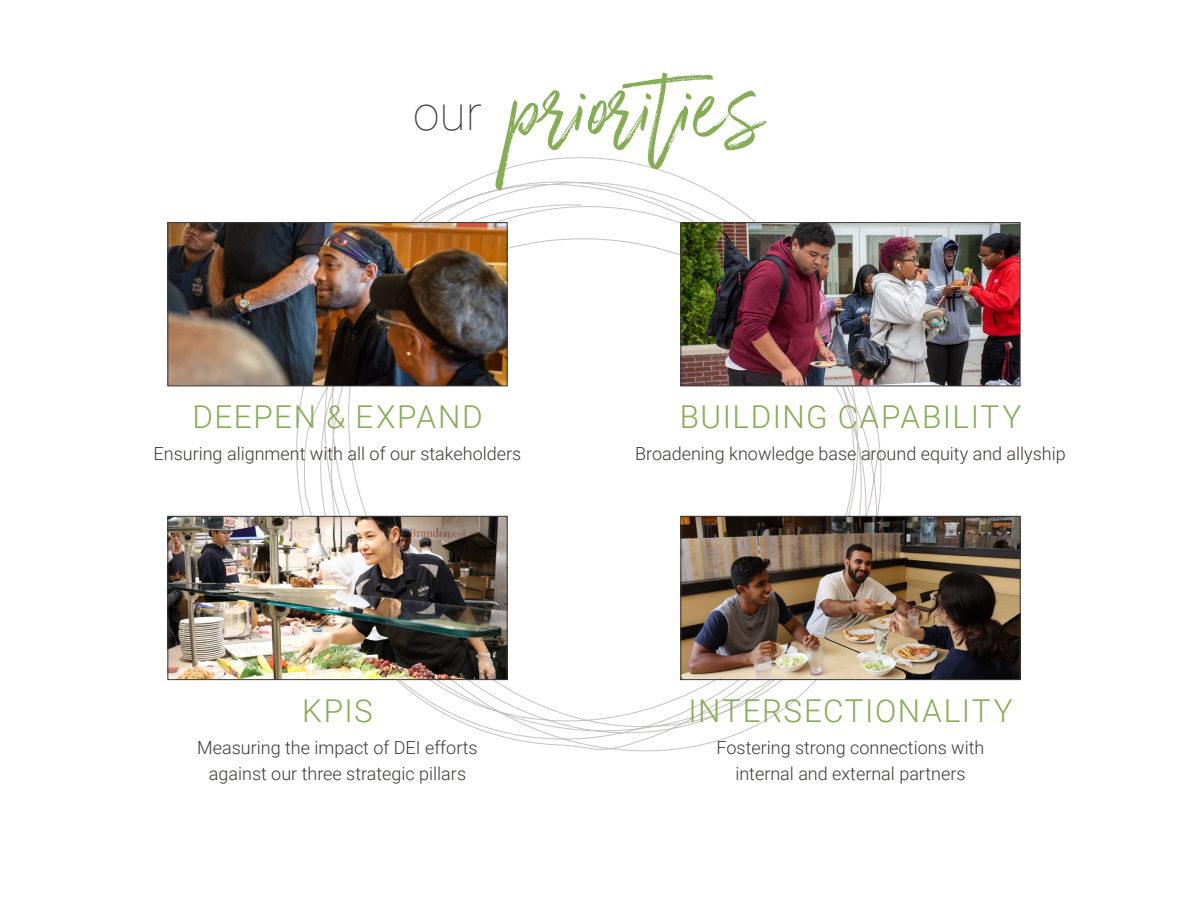
<style>
.page{position:relative;width:1188px;height:918px;background:#fff}
.page>*{position:absolute;margin:0;border:0;box-sizing:border-box;transform-origin:0 0}
.t1{font:180px "Wilderness Typeface";color:#85ad54}
.t2{font:100 48px "Roboto";color:#3d3936}
.t3{font:300 31.5px "Roboto";letter-spacing:.05em;color:#85ad54}
.t4{font:300 18px/25.5px "Roboto";color:#3d3936;text-align:center}
</style>
<div class="page">
<svg style="left:296px;top:157px;width:587px;height:595px"></svg>
<img style="left:169px;top:224px;width:337px;height:160px">
<div style="left:167px;top:222px;width:341px;height:164px;border:1px solid #3d3936"></div>
<img style="left:682px;top:224px;width:337px;height:160px">
<div style="left:680px;top:222px;width:341px;height:164px;border:1px solid #3d3936"></div>
<img style="left:169px;top:518px;width:337px;height:160px">
<div style="left:167px;top:516px;width:341px;height:164px;border:1px solid #3d3936"></div>
<img style="left:682px;top:518px;width:337px;height:160px">
<div style="left:680px;top:516px;width:341px;height:164px;border:1px solid #3d3936"></div>
<h2 class="t2" style="left:413px;top:80px;width:70px">our</h2>
<h1 class="t1" style="left:512px;top:20px;width:259px">priorities</h1>
<h3 class="t3" style="left:192px;top:395px;width:292px">DEEPEN &amp; EXPAND</h3>
<p class="t4" style="left:154px;top:441px;width:369px">Ensuring alignment with all of our stakeholders</p>
<h3 class="t3" style="left:302px;top:689px;width:72px">KPIS</h3>
<p class="t4" style="left:197px;top:734px;width:282px">Measuring the impact of DEI efforts against our three strategic pillars</p>
<h3 class="t3" style="left:680px;top:395px;width:343px">BUILDING CAPABILITY</h3>
<p class="t4" style="left:635px;top:441px;width:432px">Broadening knowledge base around equity and allyship</p>
<h3 class="t3" style="left:688px;top:689px;width:326px">INTERSECTIONALITY</h3>
<p class="t4" style="left:717px;top:734px;width:269px">Fostering strong connections with internal and external partners</p>
</div>
